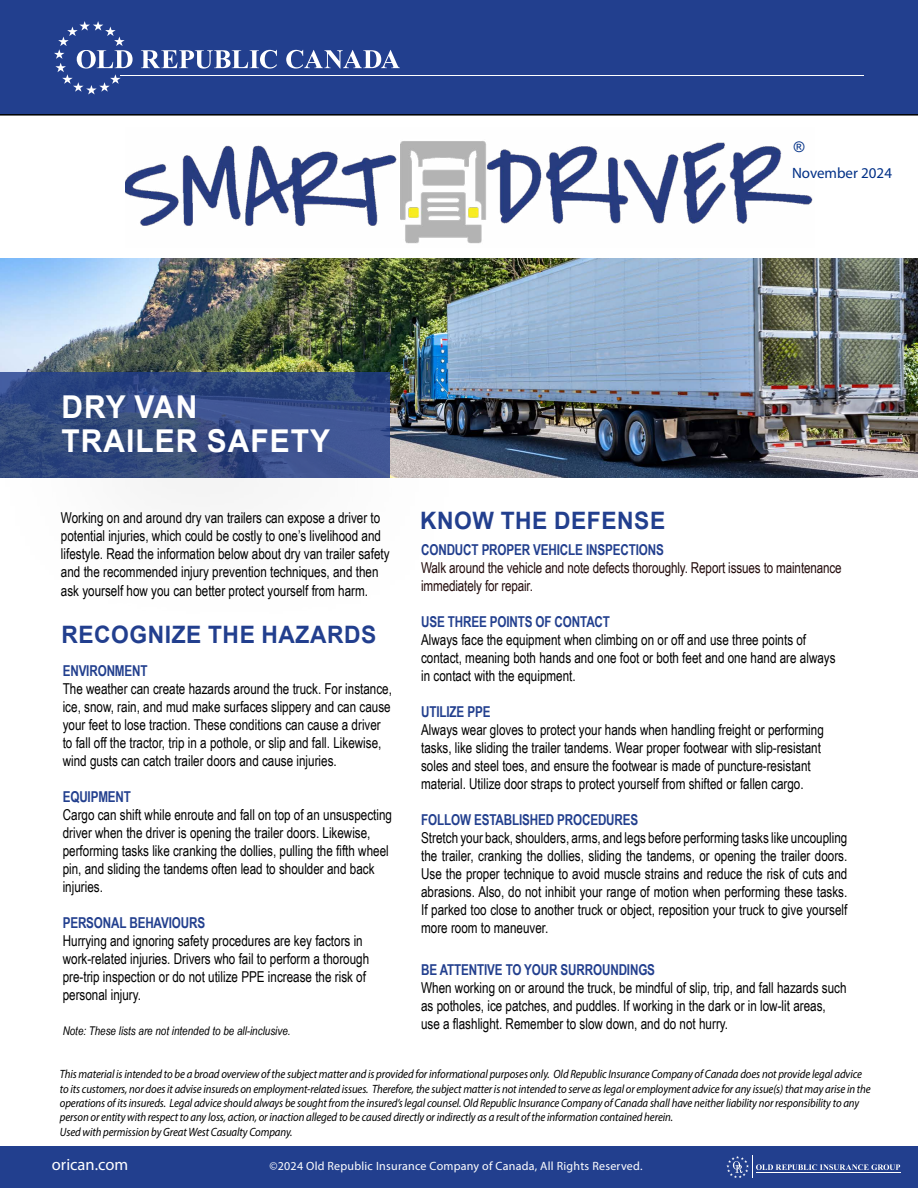
<style>
.page{position:relative;width:918px;height:1188px;background:#fff}
.page>*{position:absolute;margin:0;border:0;box-sizing:border-box;transform-origin:0 0}
.t1{font:700 31.5px/33.3px "Arial";letter-spacing:.035em;color:#fff;scale:.95 1}
.t2{font:700 24px "Arial";letter-spacing:.025em;color:#223f8e;scale:.95 1}
.t3{font:16.5px "Myriad Pro";color:#fff}
.t4{font:15px/18px "Arial Narrow";color:#000;scale:.95 1}
.t5{font:700 15px "Arial Narrow";letter-spacing:-.01em;color:#223f8e;scale:.95 1}
.t6{font:15px/18px "Arial Narrow";letter-spacing:-.01em;color:#230c0c;scale:.95 1}
.t7{font:15px "Myriad Pro";color:#003087}
.t8{font:14.55px "Arial";color:#003087}
.t9{font:italic 12px/14.4px "Myriad Pro";letter-spacing:-.01em;color:#000;scale:.9 1}
.t10{font:12px "Myriad Pro";letter-spacing:.02em;color:#fff}
.t11{font:italic 12px "Arial Narrow";color:#000}
</style>
<div class="page">
<img style="left:0;top:258px;width:918px;height:219px">
<div style="left:0;top:1147px;width:918px;height:41px;background:#223f8e"></div>
<svg style="left:726px;top:1156px;width:174px;height:22px"></svg>
<div style="left:0;top:0;width:918px;height:116px;background:#223f8e"></div>
<svg style="left:141px;top:50px;width:136px;height:19px"></svg>
<svg style="left:286px;top:50px;width:114px;height:19px"></svg>
<svg style="left:54px;top:21px;width:79px;height:73px;background:#425a9e"></svg>
<hr style="left:121px;top:75px;width:743px;height:1px;background:#fff">
<img style="left:125px;top:141px;width:688px;height:103px">
<div style="left:0;top:299px;width:501px;height:339px;background:#000;opacity:.13"></div>
<p class="t8" style="left:794px;top:137px;width:12px">®</p>
<p class="t7" style="left:792px;top:163px;width:102px">November 2024</p>
<h1 class="t1" style="left:61px;top:391px;width:284px">DRY VAN<br>TRAILER SAFETY</h1>
<p class="t4" style="left:61px;top:508px;width:347px">Working on and around dry van trailers can expose a driver to potential injuries, which could be costly to one’s livelihood and lifestyle. Read the information below about dry van trailer safety and the recommended injury prevention techniques, and then</p>
<p class="t4" style="left:61px;top:581px;width:325px">ask yourself how you can better protect yourself from harm.</p>
<h2 class="t2" style="left:61px;top:618px;width:333px">RECOGNIZE THE HAZARDS</h2>
<p class="t5" style="left:63px;top:660px;width:91px">ENVIRONMENT</p>
<p class="t4" style="left:63px;top:680px;width:348px">The weather can create hazards around the truck. For instance, ice, snow, rain, and mud make surfaces slippery and can cause your feet to lose traction. These conditions can cause a driver to fall off the tractor, trip in a pothole, or slip and fall. Likewise, wind gusts can catch trailer doors and cause injuries.</p>
<p class="t5" style="left:63px;top:786px;width:73px">EQUIPMENT</p>
<p class="t4" style="left:63px;top:806px;width:348px">Cargo can shift while enroute and fall on top of an unsuspecting driver when the driver is opening the trailer doors. Likewise, performing tasks like cranking the dollies, pulling the fifth wheel pin, and sliding the tandems often lead to shoulder and back injuries.</p>
<p class="t5" style="left:63px;top:912px;width:151px">PERSONAL BEHAVIOURS</p>
<p class="t4" style="left:63px;top:932px;width:324px">Hurrying and ignoring safety procedures are key factors in work-related injuries. Drivers who fail to perform a thorough pre-trip inspection or do not utilize PPE increase the risk of personal injury.</p>
<p class="t11" style="left:63px;top:1022px;width:229px">Note: These lists are not intended to be all-inclusive.</p>
<h2 class="t2" style="left:420px;top:504px;width:259px">KNOW THE DEFENSE</h2>
<p class="t5" style="left:421px;top:538px;width:257px">CONDUCT PROPER VEHICLE INSPECTIONS</p>
<p class="t6" style="left:421px;top:558px;width:444px">Walk around the vehicle and note defects thoroughly. Report issues to maintenance immediately for repair.</p>
<p class="t5" style="left:421px;top:610px;width:200px">USE THREE POINTS OF CONTACT</p>
<p class="t4" style="left:421px;top:630px;width:438px">Always face the equipment when climbing on or off and use three points of contact, meaning both hands and one foot or both feet and one hand are always in contact with the equipment.</p>
<p class="t5" style="left:421px;top:700px;width:75px">UTILIZE PPE</p>
<p class="t4" style="left:421px;top:720px;width:425px">Always wear gloves to protect your hands when handling freight or performing tasks, like sliding the trailer tandems. Wear proper footwear with slip-resistant soles and steel toes, and ensure the footwear is made of puncture-resistant material. Utilize door straps to protect yourself from shifted or fallen cargo.</p>
<p class="t5" style="left:421px;top:808px;width:230px">FOLLOW ESTABLISHED PROCEDURES</p>
<p class="t4" style="left:421px;top:828px;width:450px;text-align:justify">Stretch your back, shoulders, arms, and legs before performing tasks like uncoupling the trailer, cranking the dollies, sliding the tandems, or opening the trailer doors.<br>Use the proper technique to avoid muscle strains and reduce the risk of cuts and abrasions. Also, do not inhibit your range of motion when performing these tasks.<br>If parked too close to another truck or object, reposition your truck to give yourself more room to maneuver.</p>
<p class="t5" style="left:421px;top:958px;width:248px">BE ATTENTIVE TO YOUR SURROUNDINGS</p>
<p class="t4" style="left:421px;top:978px;width:449px">When working on or around the truck, be mindful of slip, trip, and fall hazards such as potholes, ice patches, and puddles. If working in the dark or in low-lit areas, use a flashlight. Remember to slow down, and do not hurry.</p>
<p class="t9" style="left:60px;top:1067px;width:903px">This material is intended to be a broad overview of the subject matter and is provided for informational purposes only. Old Republic Insurance Company of Canada does not provide legal advice to its customers, nor does it advise insureds on employment-related issues. Therefore, the subject matter is not intended to serve as legal or employment advice for any issue(s) that may arise in the operations of its insureds. Legal advice should always be sought from the insured’s legal counsel. Old Republic Insurance Company of Canada shall have neither liability nor responsibility to any person or entity with respect to any loss, action, or inaction alleged to be caused directly or indirectly as a result of the information contained herein.<br>Used with permission by Great West Casualty Company.</p>
<p class="t3" style="left:52px;top:1155px;width:78px">orican.com</p>
<p class="t10" style="left:269px;top:1159px;width:375px">©2024 Old Republic Insurance Company of Canada, All Rights Reserved.</p>
</div>
